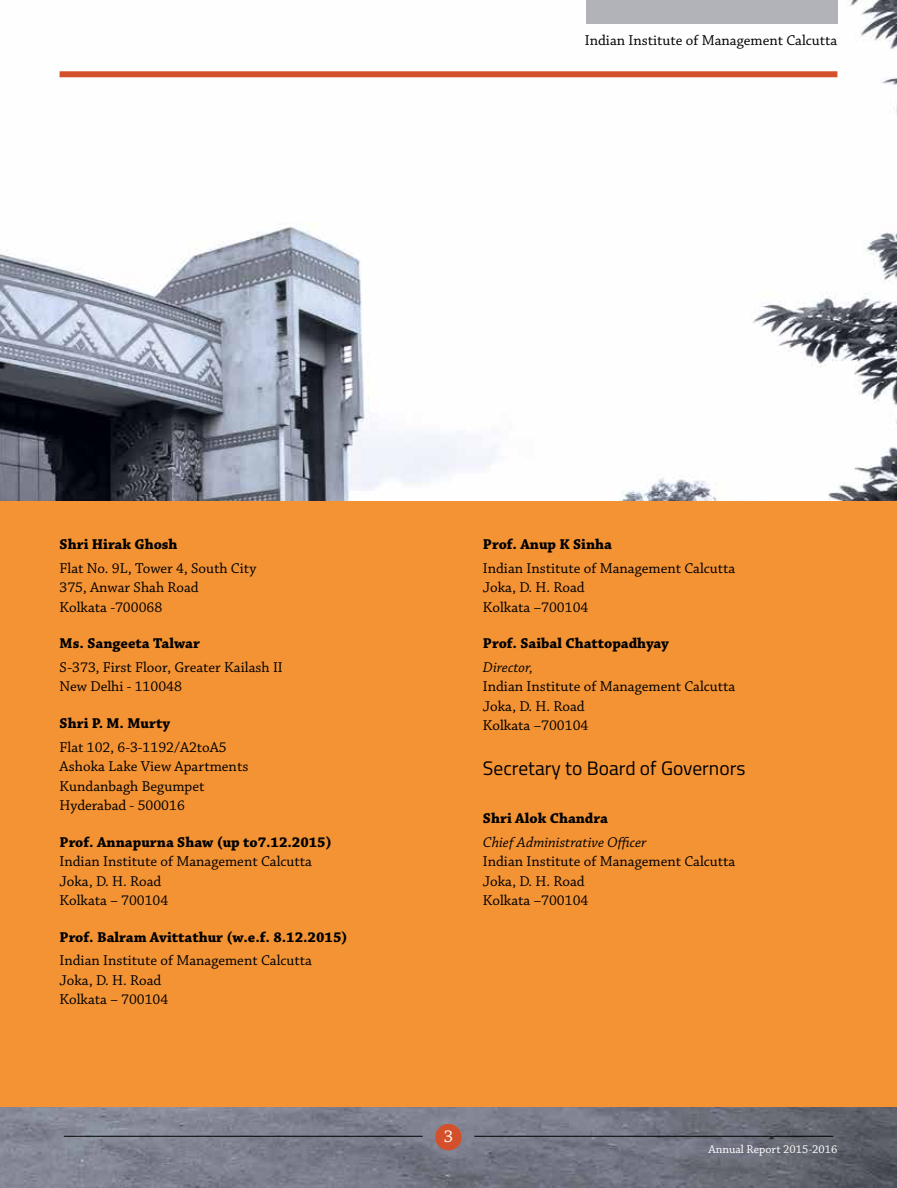
<style>
.page{position:relative;width:897px;height:1188px;background:#fff}
.page>*{position:absolute;margin:0;border:0;box-sizing:border-box;transform-origin:0 0}
.t1{font:19.5px "Titillium";color:#000}
.t2{font:18px "Chaparral Pro";color:#fff}
.t3{font:15px/19.5px "Chaparral Pro";color:#000}
.t4{font:700 15px/23.7px "Chaparral Pro";color:#000}
.t5{font:italic 15px/23.7px "Chaparral Pro";color:#000}
.t6{font:12px "Chaparral Pro";color:#fff}
.s1{font-weight:700}
.s2{font-weight:400}
.s3{font-weight:400;font-style:italic}
.s4{font-weight:700;font-style:normal}
</style>
<div class="page">
<img style="left:0;top:0;width:896px;height:1188px">
<div style="left:0;top:502px;width:896px;height:605px;background:#f49334"></div>
<div style="left:585px;top:0;width:252px;height:23px;background:#b2b3b8"></div>
<hr style="left:474px;top:1136px;width:359px;height:1px;background:#000">
<hr style="left:64px;top:1136px;width:358px;height:1px;background:#000">
<div style="left:435px;top:1124px;width:26px;height:26px;background:#d4502a;border-radius:50%"></div>
<div style="left:60px;top:71px;width:777px;height:6px;background:#d4502a"></div>
<p class="t3" style="left:585px;top:31px;width:254px">Indian Institute of Management Calcutta</p>
<p class="t3" style="left:60px;top:533px;width:198px;line-height:23.7px"><span class="s1">Shri Hirak Ghosh<br></span>Flat No. 9L, Tower 4, South City</p>
<p class="t3" style="left:60px;top:578px;width:141px">375, Anwar Shah Road<br>Kolkata -700068</p>
<p class="t3" style="left:60px;top:632px;width:225px;line-height:23.7px"><span class="s1">Ms. Sangeeta Talwar<br></span>S-373, First Floor, Greater Kailash II</p>
<p class="t3" style="left:60px;top:678px;width:124px">New Delhi - 110048</p>
<p class="t3" style="left:60px;top:712px;width:169px;line-height:23.7px"><span class="s1">Shri P. M. Murty<br></span>Flat 102, 6-3-1192/A2toA5</p>
<p class="t3" style="left:60px;top:757px;width:190px">Ashoka Lake View Apartments<br>Kundanbagh Begumpet<br>Hyderabad - 500016</p>
<p class="t3" style="left:60px;top:833px;width:274px"><span class="s1">Prof. Annapurna Shaw (up to7.12.2015)<br></span>Indian Institute of Management Calcutta<br>Joka, D. H. Road<br>Kolkata – 700104</p>
<p class="t4" style="left:60px;top:926px;width:289px">Prof. Balram Avittathur (w.e.f. 8.12.2015)<br><span class="s2">Indian Institute of Management Calcutta</span></p>
<p class="t3" style="left:60px;top:971px;width:110px">Joka, D. H. Road<br>Kolkata – 700104</p>
<p class="t3" style="left:483px;top:533px;width:254px;line-height:23.7px"><span class="s1">Prof. Anup K Sinha<br></span>Indian Institute of Management Calcutta</p>
<p class="t3" style="left:483px;top:578px;width:107px">Joka, D. H. Road<br>Kolkata –700104</p>
<p class="t4" style="left:483px;top:632px;width:187px">Prof. Saibal Chattopadhyay<br><span class="s3">Director,</span></p>
<p class="t3" style="left:483px;top:678px;width:254px">Indian Institute of Management Calcutta<br>Joka, D. H. Road<br>Kolkata –700104</p>
<p class="t1" style="left:483px;top:754px;width:264px">Secretary to Board of Governors</p>
<p class="t5" style="left:483px;top:807px;width:165px"><span class="s4">Shri Alok Chandra<br></span>Chief Administrative Officer</p>
<p class="t3" style="left:483px;top:852px;width:254px">Indian Institute of Management Calcutta<br>Joka, D. H. Road<br>Kolkata –700104</p>
<p class="t2" style="left:443px;top:1126px;width:11px">3</p>
<p class="t6" style="left:708px;top:1142px;width:130px">Annual Report 2015-2016</p>
</div>
